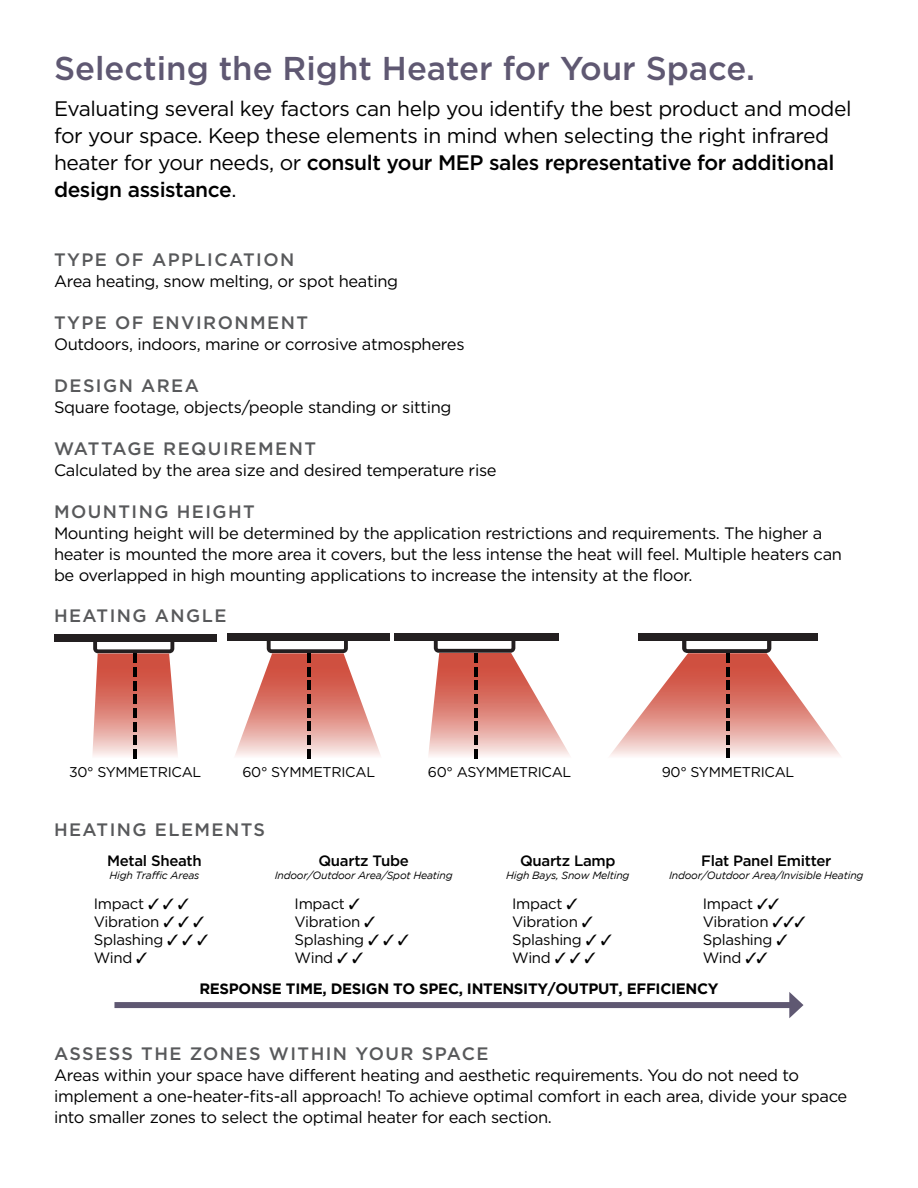
<style>
.page{position:relative;width:918px;height:1188px;background:#fff}
.page>*{position:absolute;margin:0;border:0;box-sizing:border-box;transform-origin:0 0}
.t1{font:500 33px "Gotham";color:#5f5872}
.t2{font:21px/27px "Gotham";letter-spacing:-.02em;color:#000}
.t3{font:500 18px "Gotham";letter-spacing:.08em;color:#58595b}
.t4{font:16.5px/21px "Gotham";letter-spacing:-.02em;color:#000}
.t5{font:15px/18px "Gotham";letter-spacing:-.02em;color:#000}
.t6{font:700 15px "Gotham";letter-spacing:-.02em;color:#000}
.t7{font:500 15px "Gotham";letter-spacing:-.02em;color:#000}
.t8{font:14.1px "Gotham";letter-spacing:-.02em;color:#000}
.t9{font:italic 10.5px "Gotham";letter-spacing:-.02em;color:#000}
.s1{font-weight:500}
</style>
<div class="page">
<div style="left:54px;top:634px;width:162px;height:7px;background:#231f20"></div>
<img style="left:92px;top:711px;width:86px;height:45px">
<svg style="left:93px;top:641px;width:81px;height:117px;background:#d28b82"></svg>
<div style="left:228px;top:634px;width:162px;height:7px;background:#231f20"></div>
<img style="left:235px;top:666px;width:146px;height:90px">
<svg style="left:267px;top:641px;width:81px;height:117px;background:#d2887f"></svg>
<div style="left:394px;top:634px;width:164px;height:7px;background:#231f20"></div>
<img style="left:428px;top:660px;width:142px;height:96px">
<svg style="left:434px;top:641px;width:81px;height:117px;background:#d28980"></svg>
<div style="left:639px;top:634px;width:179px;height:7px;background:#231f20"></div>
<img style="left:610px;top:659px;width:230px;height:97px">
<svg style="left:682px;top:641px;width:89px;height:117px;background:#d2887e"></svg>
<div style="left:114px;top:1002px;width:681px;height:6px;background:#5f5872"></div>
<svg style="left:789px;top:992px;width:15px;height:26px"></svg>
<h1 class="t1" style="left:54px;top:47px;width:703px">Selecting the Right Heater for Your Space.</h1>
<p class="t2" style="left:54px;top:95px;width:799px">Evaluating several key factors can help you identify the best product and model for your space. Keep these elements in mind when selecting the right infrared heater for your needs, or <span class="s1">consult your MEP sales representative for additional design assistance</span>.</p>
<p class="t3" style="left:54px;top:248px;width:242px">TYPE OF APPLICATION</p>
<p class="t4" style="left:54px;top:270px;width:346px">Area heating, snow melting, or spot heating</p>
<p class="t3" style="left:54px;top:311px;width:256px">TYPE OF ENVIRONMENT</p>
<p class="t4" style="left:54px;top:333px;width:412px">Outdoors, indoors, marine or corrosive atmospheres</p>
<p class="t3" style="left:54px;top:374px;width:147px">DESIGN AREA</p>
<p class="t4" style="left:54px;top:396px;width:399px">Square footage, objects/people standing or sitting</p>
<p class="t3" style="left:54px;top:437px;width:264px">WATTAGE REQUIREMENT</p>
<p class="t4" style="left:54px;top:459px;width:444px">Calculated by the area size and desired temperature rise</p>
<p class="t3" style="left:54px;top:499px;width:202px">MOUNTING HEIGHT</p>
<p class="t4" style="left:54px;top:522px;width:790px">Mounting height will be determined by the application restrictions and requirements. The higher a heater is mounted the more area it covers, but the less intense the heat will feel. Multiple heaters can be overlapped in high mounting applications to increase the intensity at the floor.</p>
<p class="t3" style="left:54px;top:604px;width:174px">HEATING ANGLE</p>
<p class="t8" style="left:69px;top:763px;width:134px">30° SYMMETRICAL</p>
<p class="t8" style="left:242px;top:763px;width:134px">60° SYMMETRICAL</p>
<p class="t8" style="left:428px;top:763px;width:145px">60° ASYMMETRICAL</p>
<p class="t8" style="left:662px;top:763px;width:134px">90° SYMMETRICAL</p>
<p class="t3" style="left:54px;top:818px;width:213px">HEATING ELEMENTS</p>
<p class="t7" style="left:107px;top:851px;width:96px">Metal Sheath</p>
<p class="t9" style="left:109px;top:870px;width:91px">High Traffic Areas</p>
<p class="t7" style="left:319px;top:851px;width:92px">Quartz Tube</p>
<p class="t9" style="left:275px;top:870px;width:179px">Indoor/Outdoor Area/Spot Heating</p>
<p class="t7" style="left:520px;top:851px;width:97px">Quartz Lamp</p>
<p class="t9" style="left:506px;top:870px;width:125px">High Bays, Snow Melting</p>
<p class="t7" style="left:701px;top:851px;width:132px">Flat Panel Emitter</p>
<p class="t9" style="left:669px;top:870px;width:196px">Indoor/Outdoor Area/Invisible Heating</p>
<p class="t5" style="left:94px;top:894px;width:116px">Impact ✓ ✓ ✓<br>Vibration ✓ ✓ ✓<br>Splashing ✓ ✓ ✓<br>Wind ✓</p>
<p class="t5" style="left:295px;top:894px;width:116px">Impact ✓<br>Vibration ✓<br>Splashing ✓ ✓ ✓<br>Wind ✓ ✓</p>
<p class="t5" style="left:512px;top:894px;width:101px">Impact ✓<br>Vibration ✓<br>Splashing ✓ ✓<br>Wind ✓ ✓ ✓</p>
<p class="t5" style="left:703px;top:894px;width:104px">Impact ✓✓<br>Vibration ✓✓✓<br>Splashing ✓<br>Wind ✓✓</p>
<p class="t6" style="left:199px;top:980px;width:521px">RESPONSE TIME, DESIGN TO SPEC, INTENSITY/OUTPUT, EFFICIENCY</p>
<p class="t3" style="left:54px;top:1042px;width:436px">ASSESS THE ZONES WITHIN YOUR SPACE</p>
<p class="t4" style="left:54px;top:1064px;width:795px">Areas within your space have different heating and aesthetic requirements. You do not need to implement a one-heater-fits-all approach! To achieve optimal comfort in each area, divide your space into smaller zones to select the optimal heater for each section.</p>
</div>
